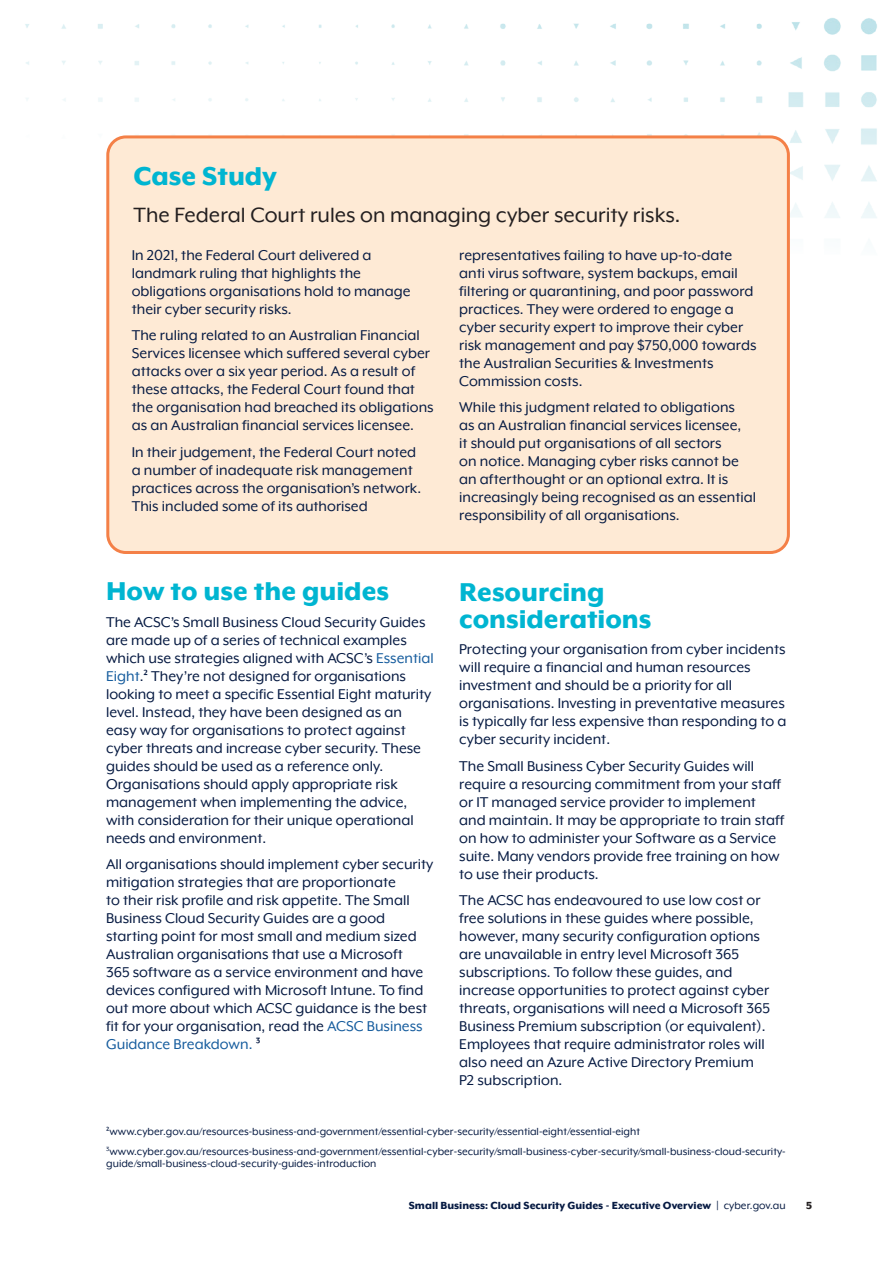
<style>
.page{position:relative;width:893px;height:1263px;background:#fff}
.page>*{position:absolute;margin:0;border:0;box-sizing:border-box;transform-origin:0 0}
.t1{font:800 30px/27px "Mr Eaves XL Mod OT";color:#00b5d1}
.Running_header{font:24px "Mr Eaves XL Mod OT";color:#231f20}
.Body_Text{font:16.5px/18px "Mr Eaves XL Mod OT";color:#071b43}
.Body_Text-2{font:12px/12px "Mr Eaves XL Mod OT";color:#071b43}
.t2{font:800 12px "Mr Eaves XL Mod OT";color:#071b43}
.t3{font:800 12px "Mr Eaves XL Mod OT";color:#231f20}
.s1{color:#175d9e}
.s2{font-weight:400}
</style>
<div class="page">
<img style="left:25px;top:18px;width:852px;height:200px">
<div style="left:108px;top:137px;width:680px;height:415px;background:#feead5;border-radius:18px"></div>
<div style="left:106px;top:135px;width:684px;height:419px;border:3px solid #f48047;border-radius:18px"></div>
<h2 class="t1" style="left:134px;top:162px;width:145px">Case Study</h2>
<p class="Running_header" style="left:134px;top:202px;width:548px">The Federal Court rules on managing cyber security risks.</p>
<p class="Body_Text" style="left:132px;top:246px;width:280px">In 2021, the Federal Court delivered a landmark ruling that highlights the obligations organisations hold to manage their cyber security risks.</p>
<p class="Body_Text" style="left:132px;top:326px;width:303px">The ruling related to an Australian Financial Services licensee which suffered several cyber attacks over a six year period. As a result of these attacks, the Federal Court found that the organisation had breached its obligations as an Australian financial services licensee.</p>
<p class="Body_Text" style="left:132px;top:443px;width:291px">In their judgement, the Federal Court noted a number of inadequate risk management practices across the organisation’s network.<br>This included some of its authorised</p>
<p class="Body_Text" style="left:459px;top:246px;width:299px">representatives failing to have up-to-date anti virus software, system backups, email filtering or quarantining, and poor password practices. They were ordered to engage a cyber security expert to improve their cyber risk management and pay $750,000 towards the Australian Securities &amp; Investments Commission costs.</p>
<p class="Body_Text" style="left:459px;top:398px;width:298px">While this judgment related to obligations<br>as an Australian financial services licensee,<br>it should put organisations of all sectors<br>on notice. Managing cyber risks cannot be an afterthought or an optional extra. It is increasingly being recognised as an essential responsibility of all organisations.</p>
<h2 class="t1" style="left:106px;top:577px;width:284px">How to use the guides</h2>
<p class="Body_Text" style="left:106px;top:612px;width:329px">The ACSC’s Small Business Cloud Security Guides are made up of a series of technical examples which use strategies aligned with ACSC’s <span class="s1">Essential Eight</span>.² They’re not designed for organisations looking to meet a specific Essential Eight maturity level. Instead, they have been designed as an easy way for organisations to protect against cyber threats and increase cyber security. These guides should be used as a reference only.<br>Organisations should apply appropriate risk management when implementing the advice, with consideration for their unique operational needs and environment.</p>
<p class="Body_Text" style="left:106px;top:855px;width:329px">All organisations should implement cyber security mitigation strategies that are proportionate<br>to their risk profile and risk appetite. The Small Business Cloud Security Guides are a good starting point for most small and medium sized Australian organisations that use a Microsoft<br>365 software as a service environment and have devices configured with Microsoft Intune. To find out more about which ACSC guidance is the best fit for your organisation, read the <span class="s1">ACSC Business Guidance Breakdown.</span> ³</p>
<h2 class="t1" style="left:459px;top:578px;width:194px">Resourcing considerations</h2>
<p class="Body_Text" style="left:459px;top:640px;width:329px">Protecting your organisation from cyber incidents will require a financial and human resources investment and should be a priority for all organisations. Investing in preventative measures is typically far less expensive than responding to a cyber security incident.</p>
<p class="Body_Text" style="left:459px;top:757px;width:326px">The Small Business Cyber Security Guides will require a resourcing commitment from your staff or IT managed service provider to implement and maintain. It may be appropriate to train staff on how to administer your Software as a Service suite. Many vendors provide free training on how to use their products.</p>
<p class="Body_Text" style="left:459px;top:891px;width:312px">The ACSC has endeavoured to use low cost or free solutions in these guides where possible, however, many security configuration options are unavailable in entry level Microsoft 365 subscriptions. To follow these guides, and increase opportunities to protect against cyber threats, organisations will need a Microsoft 365<br>Business Premium subscription (or equivalent).<br>Employees that require administrator roles will also need an Azure Active Directory Premium P2 subscription.</p>
<p class="Body_Text-2" style="left:106px;top:1125px;width:535px">²www.cyber.gov.au/resources-business-and-government/essential-cyber-security/essential-eight/essential-eight</p>
<p class="Body_Text-2" style="left:106px;top:1146px;width:681px"><sup>3</sup>www.cyber.gov.au/resources-business-and-government/essential-cyber-security/small-business-cyber-security/small-business-cloud-security&shy;guide/small-business-cloud-security-guides-introduction</p>
<p class="t2" style="left:409px;top:1199px;width:378px">Small Business: Cloud Security Guides - Executive Overview | <span class="s2">cyber.gov.au</span></p>
<p class="t3" style="left:806px;top:1199px;width:7px">5</p>
</div>
